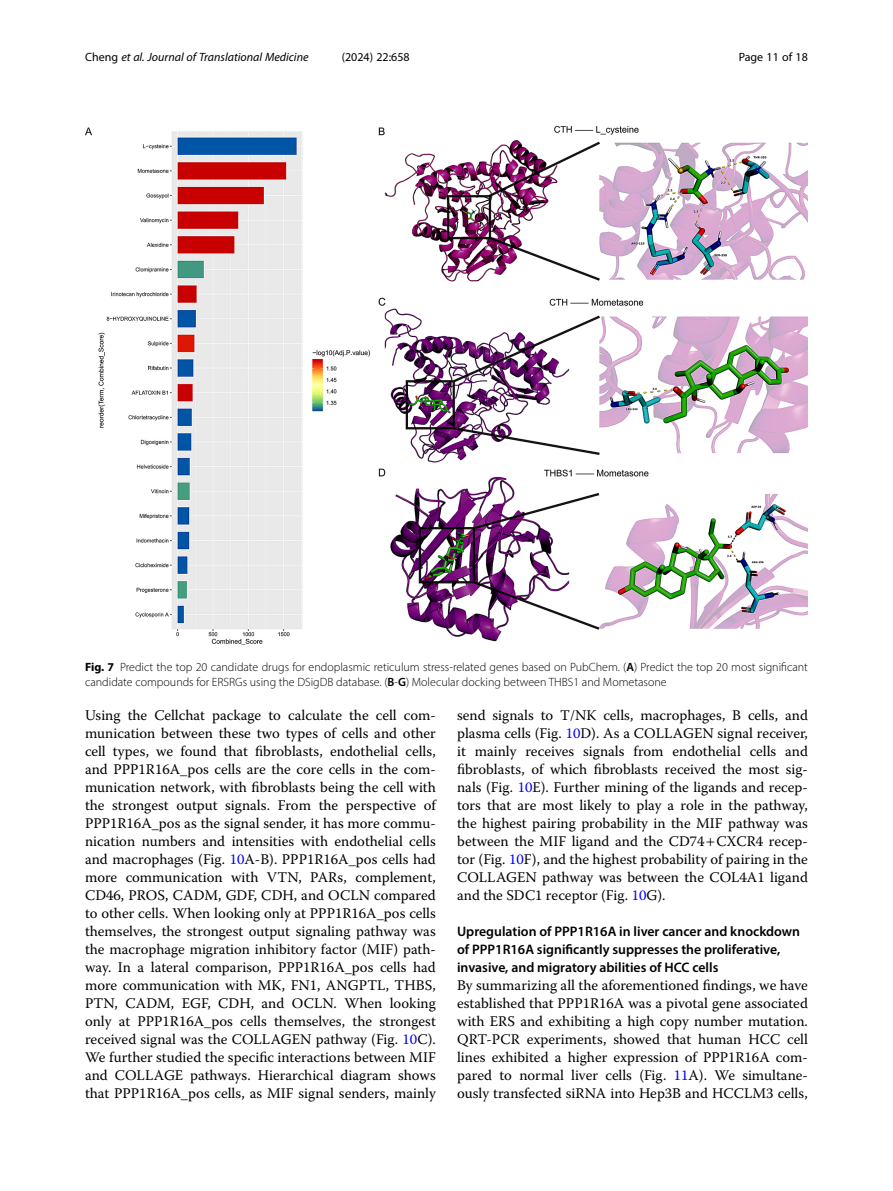
<style>
.page{position:relative;width:893px;height:1191px;background:#fff}
.page>*{position:absolute;margin:0;border:0;box-sizing:border-box;transform-origin:0 0}
.Body_Text{font:14.7px/18px "Warnock Pro";color:#000;text-align:justify}
.Head_2{font:600 13.8px/18px "Myriad Pro";color:#000}
.Figure_Caption{font:300 12px/15px "Myriad Pro";color:#000}
.t1{font:italic 12px "Myriad Pro";color:#000}
.t2{font:12px "Myriad Pro";color:#000}
.s1{font-style:normal}
.s2{font-weight:700}
.s3{font-weight:600}
.s4{color:#00f}
</style>
<div class="page">
<img style="left:85px;top:126px;width:723px;height:518px">
<p class="t1" style="left:85px;top:50px;width:225px"><span class="s1">Cheng</span> et al. Journal of Translational Medicine</p>
<p class="t2" style="left:342px;top:50px;width:70px">(2024) 22:658</p>
<p class="t2" style="left:739px;top:50px;width:71px">Page 11 of 18</p>
<p class="Figure_Caption" style="left:85px;top:659px;width:724px"><span class="s2">Fig. 7</span> Predict the top 20 candidate drugs for endoplasmic reticulum stress-related genes based on PubChem. (<span class="s3">A</span>) Predict the top 20 most significant candidate compounds for ERSRGs using the DSigDB database. (<span class="s3">B</span>-<span class="s3">G</span>) Molecular docking between THBS1 and Mometasone</p>
<p class="Body_Text" style="left:85px;top:706px;width:352px">Using the Cellchat package to calculate the cell com&shy;munication between these two types of cells and other cell types, we found that fibroblasts, endothelial cells, and PPP1R16A_pos cells are the core cells in the com&shy;munication network, with fibroblasts being the cell with the strongest output signals. From the perspective of PPP1R16A_pos as the signal sender, it has more commu&shy;nication numbers and intensities with endothelial cells and macrophages (Fig. <span class="s4">10</span>A-B). PPP1R16A_pos cells had more communication with VTN, PARs, complement, CD46, PROS, CADM, GDF, CDH, and OCLN compared to other cells. When looking only at PPP1R16A_pos cells themselves, the strongest output signaling pathway was the macrophage migration inhibitory factor (MIF) path&shy;way. In a lateral comparison, PPP1R16A_pos cells had more communication with MK, FN1, ANGPTL, THBS, PTN, CADM, EGF, CDH, and OCLN. When looking only at PPP1R16A_pos cells themselves, the strongest received signal was the COLLAGEN pathway (Fig. <span class="s4">10</span>C).<br>We further studied the specific interactions between MIF and COLLAGE pathways. Hierarchical diagram shows that PPP1R16A_pos cells, as MIF signal senders, mainly</p>
<p class="Body_Text" style="left:457px;top:706px;width:352px">send signals to T/NK cells, macrophages, B cells, and plasma cells (Fig. <span class="s4">10</span>D). As a COLLAGEN signal receiver, it mainly receives signals from endothelial cells and fibroblasts, of which fibroblasts received the most sig&shy;nals (Fig. <span class="s4">10</span>E). Further mining of the ligands and recep&shy;tors that are most likely to play a role in the pathway, the highest pairing probability in the MIF pathway was between the MIF ligand and the CD74 CXCR4 recep&shy;tor (Fig. <span class="s4">10</span>F), and the highest probability of pairing in the COLLAGEN pathway was between the COL4A1 ligand and the SDC1 receptor (Fig. <span class="s4">10</span>G).</p>
<p class="Head_2" style="left:457px;top:922px;width:345px">Upregulation of PPP1R16A in liver cancer and knockdown of PPP1R16A significantly suppresses the proliferative, invasive, and migratory abilities of HCC cells</p>
<p class="Body_Text" style="left:457px;top:976px;width:352px">By summarizing all the aforementioned findings, we have established that PPP1R16A was a pivotal gene associated with ERS and exhibiting a high copy number mutation.<br>QRT-PCR experiments, showed that human HCC cell lines exhibited a higher expression of PPP1R16A com&shy;pared to normal liver cells (Fig. <span class="s4">11</span>A). We simultane&shy;ously transfected siRNA into Hep3B and HCCLM3 cells,</p>
</div>
